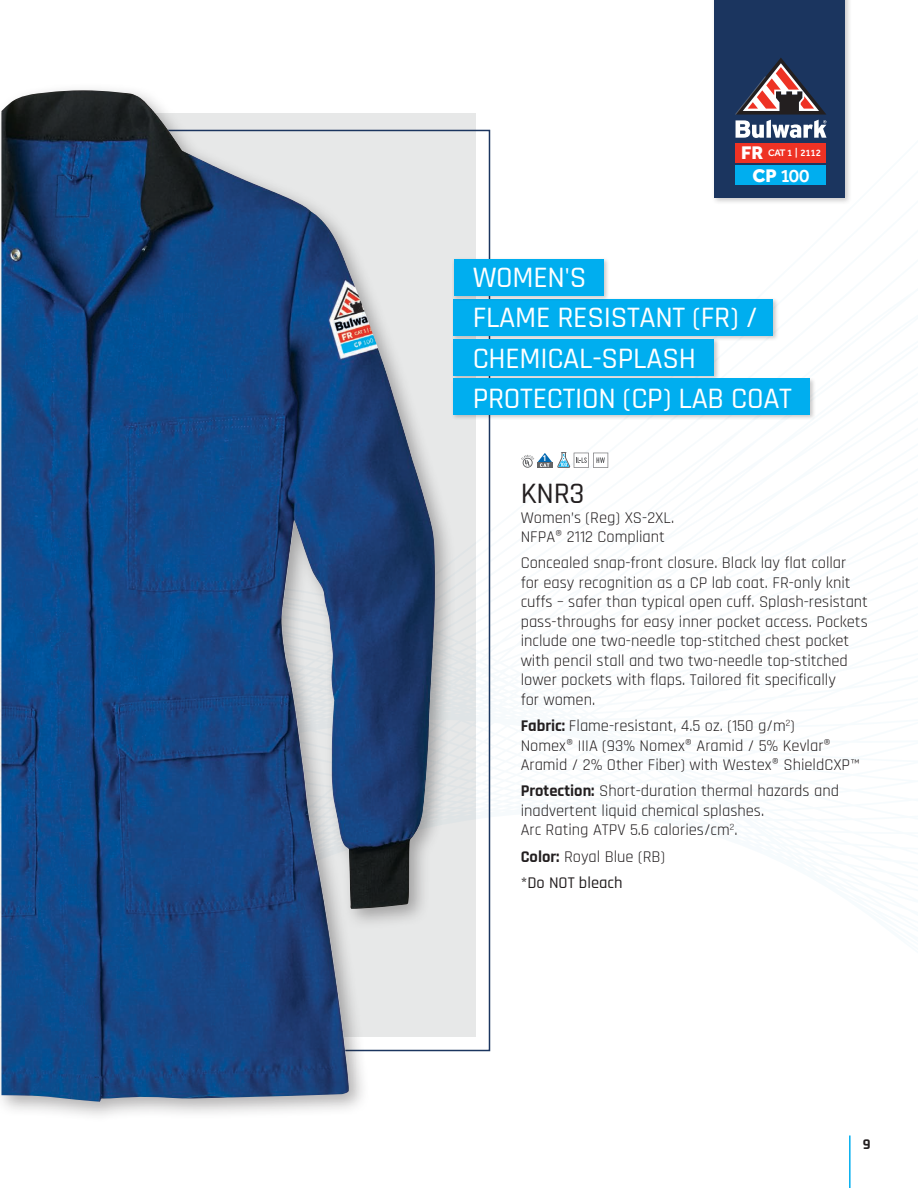
<style>
.page{position:relative;width:918px;height:1188px;background:#fff}
.page>*{position:absolute;margin:0;border:0;box-sizing:border-box;transform-origin:0 0}
.t1{font:500 30px/40.5px "Rajdhani";letter-spacing:-.01em;color:#fff}
.t2{font:500 30px "Rajdhani";color:#231f20}
.t3{font:500 18.9px "Effra";color:#fff}
.t4{font:16.5px/19.5px "Rajdhani";color:#231f20}
.t5{font:700 15px "Rajdhani";color:#231f20}
.t6{font:500 9.75px "Effra";letter-spacing:-.025em;color:#fff}
.t7{font:700 7.95px "DIN";color:#fff}
.s1{font-weight:800;font-size:18.9px}
.s2{font-weight:800}
.s3{font-weight:700}
.s4{font-weight:500}
</style>
<div class="page">
<div style="left:1px;top:113px;width:475px;height:923px;background:#e7e8e8"></div>
<svg style="left:521px;top:452px;width:87px;height:16px"></svg>
<div style="left:0;top:82px;width:456px;height:1040px;background:#231f20;opacity:.35"></div>
<img style="left:1px;top:90px;width:434px;height:1012px">
<div style="left:711px;top:0;width:141px;height:205px;background:#231f20;opacity:.24"></div>
<div style="left:714px;top:0;width:131px;height:198px;background:#1b355f"></div>
<svg style="left:735px;top:58px;width:92px;height:80px"></svg>
<div style="left:736px;top:143px;width:90px;height:20px;background:#ee3224"></div>
<div style="left:736px;top:166px;width:90px;height:19px;background:#00aeef"></div>
<div style="left:452px;top:297px;width:327px;height:44px;background:#231f20;opacity:.24"></div>
<div style="left:454px;top:299px;width:319px;height:36px;background:#00aeef"></div>
<div style="left:452px;top:257px;width:157px;height:44px;background:#231f20;opacity:.24"></div>
<div style="left:454px;top:259px;width:149px;height:36px;background:#00aeef"></div>
<div style="left:452px;top:337px;width:268px;height:44px;background:#231f20;opacity:.24"></div>
<div style="left:454px;top:339px;width:260px;height:36px;background:#00aeef"></div>
<div style="left:452px;top:377px;width:364px;height:44px;background:#231f20;opacity:.24"></div>
<div style="left:454px;top:379px;width:356px;height:36px;background:#00aeef"></div>
<hr style="left:849px;top:1136px;width:2px;height:52px;background:#00aeef">
<p class="t6" style="left:741px;top:147px;width:81px"><span class="s1">FR</span> CAT 1 | 2112</p>
<p class="t3" style="left:752px;top:164px;width:59px"><span class="s2">CP</span> 100</p>
<h1 class="t1" style="left:473px;top:258px;width:321px">WOMEN'S<br>FLAME RESISTANT (FR) /<br>CHEMICAL-SPLASH<br>PROTECTION (CP) LAB COAT</h1>
<p class="t7" style="left:543px;top:453px;width:6px">1<sub>1</sub></p>
<h1 class="t2" style="left:521px;top:476px;width:65px">KNR3</h1>
<p class="t4" style="left:521px;top:508px;width:155px">Women’s (Reg) XS-2XL.<br>NFPA® 2112 Compliant</p>
<p class="t4" style="left:521px;top:554px;width:349px">Concealed snap-front closure. Black lay flat collar for easy recognition as a CP lab coat. FR-only knit cuffs – safer than typical open cuff. Splash-resistant pass-throughs for easy inner pocket access. Pockets include one two-needle top-stitched chest pocket with pencil stall and two two-needle top-stitched lower pockets with flaps. Tailored fit specifically<br>for women.</p>
<p class="t4" style="left:521px;top:717px;width:341px"><span class="s3">Fabric:</span> Flame-resistant, 4.5 oz. (150 g/m<sup>2</sup>)<br>Nomex® IIIA (93% Nomex® Aramid / 5% Kevlar®<br>Aramid / 2% Other Fiber) with Westex® ShieldCXP™</p>
<p class="t4" style="left:521px;top:782px;width:320px"><span class="s3">Protection:</span> Short-duration thermal hazards and inadvertent liquid chemical splashes.<br>Arc Rating ATPV 5.6 calories/cm<sup>2</sup>.</p>
<p class="t4" style="left:521px;top:844px;width:146px;line-height:26.2px"><span class="s3">Color:</span> Royal Blue (RB) <span class="s4">*Do NOT bleach</span></p>
<p class="t5" style="left:863px;top:1135px;width:9px">9</p>
</div>
